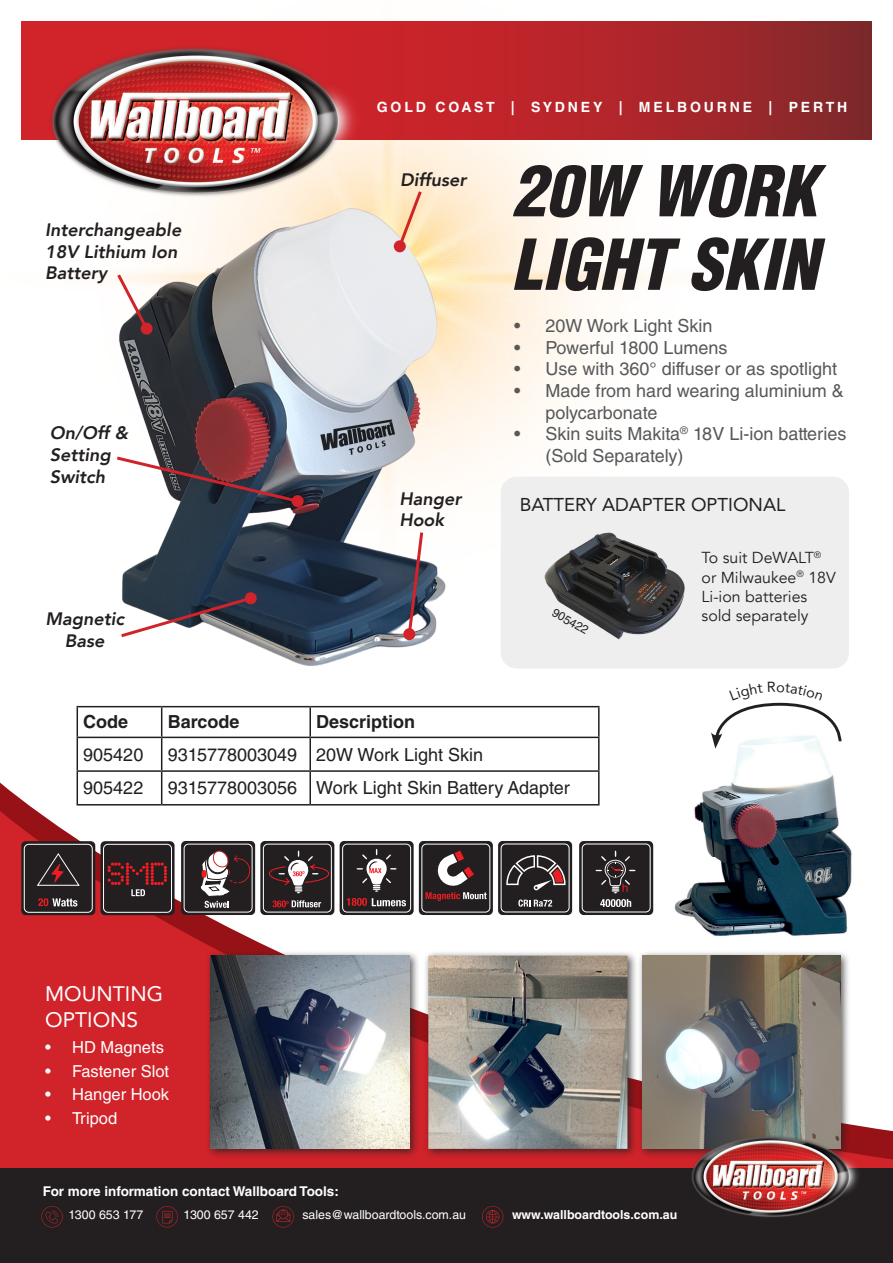
<style>
.page{position:relative;width:893px;height:1263px;background:#fff}
.page>*{position:absolute;margin:0;border:0;box-sizing:border-box;transform-origin:0 0}
.t1{font:italic 900 condensed 68.4px/73.5px "Helvetica";color:#231f20}
.t2{font:21px/25.2px "Avenir";color:#fff}
.t3{font:18.6px "Avenir";color:#231f20}
.t4{font:18px/21.6px "Helvetica LT Std";color:#57585a}
.t5{font:italic 800 18px/21.6px "Avenir";color:#231f20}
.t6{font:18px "Helvetica LT Std";color:#231f20}
.t7{font:700 18px "Helvetica LT Std";color:#231f20}
.t8{font:16.5px "Helvetica LT Std";color:#fff}
.t9{font:15.9px/19px "Avenir";color:#231f20}
.t10{font:700 14.1px "Helvetica LT Std";letter-spacing:.2em;color:#fff}
.t11{font:700 13.5px "Helvetica LT Std";color:#fff}
.t12{font:12.45px "Helvetica LT Std";color:#fff}
.t13{font:700 12.45px "Helvetica LT Std";color:#fff}
.Table_Text__bold{font:12px "Helvetica LT Std";color:#231f20}
</style>
<div class="page">
<svg style="left:0;top:800px;width:893px;height:369px;fill:#d1232a"></svg>
<img style="left:365px;top:19px;width:43px;height:169px">
<img style="left:412px;top:164px;width:177px;height:94px">
<img style="left:447px;top:301px;width:142px;height:94px">
<img style="left:671px;top:749px;width:188px;height:195px">
<svg style="left:419px;top:841px;width:74px;height:74px"></svg>
<div style="left:422px;top:844px;width:68px;height:68px;background:#231f20;border-radius:4px"></div>
<div style="left:422px;top:844px;width:68px;height:68px;border:1px solid #fff;border-radius:4px"></div>
<svg style="left:426px;top:850px;width:61px;height:51px"></svg>
<svg style="left:21px;top:841px;width:74px;height:74px"></svg>
<div style="left:24px;top:844px;width:68px;height:68px;background:#231f20;border-radius:4px"></div>
<div style="left:24px;top:844px;width:69px;height:68px;border:1px solid #fff;border-radius:4px"></div>
<svg style="left:37px;top:853px;width:43px;height:33px"></svg>
<svg style="left:38px;top:898px;width:39px;height:8px"></svg>
<svg style="left:340px;top:841px;width:74px;height:74px"></svg>
<div style="left:343px;top:844px;width:67px;height:68px;background:#231f20;border-radius:4px"></div>
<div style="left:342px;top:844px;width:69px;height:68px;border:1px solid #fff;border-radius:4px"></div>
<svg style="left:357px;top:849px;width:40px;height:43px"></svg>
<svg style="left:347px;top:898px;width:59px;height:8px"></svg>
<svg style="left:181px;top:841px;width:74px;height:74px"></svg>
<div style="left:184px;top:844px;width:68px;height:68px;background:#231f20;border-radius:4px"></div>
<div style="left:184px;top:844px;width:68px;height:68px;border:1px solid #fff;border-radius:4px"></div>
<svg style="left:200px;top:850px;width:50px;height:58px"></svg>
<svg style="left:579px;top:841px;width:74px;height:74px"></svg>
<div style="left:582px;top:844px;width:68px;height:68px;background:#231f20;border-radius:4px"></div>
<div style="left:582px;top:844px;width:68px;height:68px;border:1px solid #fff;border-radius:4px"></div>
<svg style="left:600px;top:899px;width:31px;height:8px"></svg>
<svg style="left:595px;top:850px;width:41px;height:43px"></svg>
<svg style="left:498px;top:841px;width:74px;height:74px"></svg>
<div style="left:501px;top:844px;width:68px;height:68px;background:#231f20;border-radius:4px"></div>
<div style="left:501px;top:844px;width:68px;height:68px;border:1px solid #fff;border-radius:4px"></div>
<svg style="left:518px;top:899px;width:34px;height:8px"></svg>
<svg style="left:506px;top:855px;width:60px;height:35px"></svg>
<svg style="left:260px;top:841px;width:74px;height:74px"></svg>
<div style="left:263px;top:844px;width:68px;height:68px;background:#231f20;border-radius:4px"></div>
<div style="left:263px;top:844px;width:69px;height:68px;border:1px solid #fff;border-radius:4px"></div>
<svg style="left:273px;top:900px;width:48px;height:7px"></svg>
<svg style="left:269px;top:850px;width:60px;height:43px"></svg>
<svg style="left:101px;top:841px;width:74px;height:74px"></svg>
<div style="left:104px;top:844px;width:67px;height:68px;background:#231f20;border-radius:4px"></div>
<div style="left:103px;top:844px;width:69px;height:68px;border:1px solid #fff;border-radius:4px"></div>
<svg style="left:108px;top:862px;width:59px;height:34px"></svg>
<div style="left:501px;top:477px;width:348px;height:191px;background:#eeeeef;border-radius:16px"></div>
<div style="left:205px;top:950px;width:214px;height:209px;background:#231f20;opacity:.75"></div>
<img style="left:210px;top:956px;width:199px;height:193px">
<div style="left:423px;top:950px;width:214px;height:209px;background:#231f20;opacity:.75"></div>
<img style="left:428px;top:956px;width:199px;height:193px">
<div style="left:637px;top:950px;width:214px;height:209px;background:#231f20;opacity:.75"></div>
<img style="left:643px;top:956px;width:198px;height:193px">
<img style="left:115px;top:206px;width:332px;height:460px">
<svg style="left:115px;top:454px;width:186px;height:51px"></svg>
<div style="left:291px;top:495px;width:13px;height:12px;background:#d1232a;border-radius:50%"></div>
<svg style="left:403px;top:529px;width:22px;height:112px"></svg>
<svg style="left:118px;top:591px;width:140px;height:48px"></svg>
<svg style="left:115px;top:271px;width:38px;height:64px"></svg>
<svg style="left:257px;top:188px;width:181px;height:217px;background:#e1dfda"></svg>
<div style="left:394px;top:240px;width:12px;height:12px;background:#d1232a;border-radius:50%"></div>
<img style="left:544px;top:532px;width:141px;height:108px">
<svg style="left:21px;top:21px;width:851px;height:119px;background:#b1252a"></svg>
<img style="left:45px;top:44px;width:315px;height:156px">
<div style="left:0;top:1169px;width:893px;height:94px;background:#231f20"></div>
<svg style="left:41px;top:1206px;width:22px;height:21px"></svg>
<svg style="left:156px;top:1206px;width:22px;height:21px"></svg>
<svg style="left:273px;top:1206px;width:21px;height:21px"></svg>
<svg style="left:482px;top:1206px;width:21px;height:21px"></svg>
<img style="left:688px;top:1133px;width:173px;height:84px">
<hr style="left:77px;top:706px;width:85px;height:1px;background:#231f20">
<hr style="left:77px;top:707px;width:1px;height:30px;background:#231f20">
<hr style="left:162px;top:706px;width:148px;height:1px;background:#231f20">
<hr style="left:161px;top:707px;width:1px;height:30px;background:#231f20">
<hr style="left:310px;top:706px;width:290px;height:1px;background:#231f20">
<hr style="left:309px;top:707px;width:2px;height:30px;background:#231f20">
<hr style="left:598px;top:707px;width:2px;height:30px;background:#231f20">
<hr style="left:77px;top:737px;width:85px;height:1px;background:#231f20">
<hr style="left:77px;top:738px;width:1px;height:32px;background:#231f20">
<hr style="left:162px;top:737px;width:148px;height:1px;background:#231f20">
<hr style="left:161px;top:738px;width:1px;height:32px;background:#231f20">
<hr style="left:310px;top:737px;width:290px;height:1px;background:#231f20">
<hr style="left:309px;top:738px;width:2px;height:32px;background:#231f20">
<hr style="left:598px;top:738px;width:2px;height:32px;background:#231f20">
<hr style="left:77px;top:770px;width:85px;height:2px;background:#231f20">
<hr style="left:77px;top:772px;width:1px;height:32px;background:#231f20">
<hr style="left:162px;top:770px;width:148px;height:2px;background:#231f20">
<hr style="left:161px;top:772px;width:1px;height:32px;background:#231f20">
<hr style="left:310px;top:770px;width:290px;height:2px;background:#231f20">
<hr style="left:309px;top:772px;width:2px;height:32px;background:#231f20">
<hr style="left:598px;top:772px;width:2px;height:32px;background:#231f20">
<hr style="left:77px;top:804px;width:85px;height:1px;background:#231f20">
<hr style="left:162px;top:804px;width:148px;height:1px;background:#231f20">
<hr style="left:310px;top:804px;width:290px;height:1px;background:#231f20">
<svg style="left:711px;top:702px;width:131px;height:47px"></svg>
<p class="t5" style="left:45px;top:219px;width:138px">Interchangeable<br>18V Lithium Ion<br>Battery</p>
<p class="t5" style="left:50px;top:422px;width:80px">On/Off &amp;<br>Setting<br>Switch</p>
<p class="t5" style="left:45px;top:608px;width:80px;text-align:center">Magnetic<br>Base</p>
<p class="t10" style="left:377px;top:99px;width:472px">GOLD COAST | SYDNEY | MELBOURNE | PERTH</p>
<p class="t5" style="left:400px;top:169px;width:68px">Diffuser</p>
<p class="t5" style="left:399px;top:488px;width:64px">Hanger<br>Hook</p>
<p class="t1" style="left:511px;top:154px;width:308px">20W WORK<br>LIGHT SKIN</p>
<p class="t4" style="left:514px;top:315px;width:200px">• 20W Work Light Skin</p>
<p class="t4" style="left:514px;top:336px;width:215px">• Powerful 1800 Lumens</p>
<p class="t4" style="left:514px;top:358px;width:324px">• Use with 360° diffuser or as spotlight</p>
<p class="t4" style="left:545px;top:380px;width:300px;text-indent:-31px">• Made from hard wearing aluminium &amp; polycarbonate</p>
<p class="t4" style="left:545px;top:423px;width:303px;text-indent:-31px">• Skin suits Makita<sup>®</sup> 18V Li-ion batteries (Sold Separately)</p>
<p class="t3" style="left:520px;top:490px;width:267px">BATTERY ADAPTER OPTIONAL</p>
<p class="Table_Text__bold" style="left:557px;top:605px;width:41px;rotate:30deg">905422</p>
<p class="t9" style="left:701px;top:549px;width:136px">To suit DeWALT<sup>® </sup>or Milwaukee<sup>®</sup> 18V<br>Li-ion batteries sold separately</p>
<p class="t7" style="left:83px;top:711px;width:46px">Code</p>
<p class="t7" style="left:168px;top:711px;width:73px">Barcode</p>
<p class="t7" style="left:316px;top:711px;width:100px">Description</p>
<p class="t6" style="left:83px;top:744px;width:62px">905420</p>
<p class="t6" style="left:168px;top:744px;width:131px">9315778003049</p>
<p class="t6" style="left:316px;top:744px;width:169px">20W Work Light Skin</p>
<p class="t6" style="left:83px;top:778px;width:62px">905422</p>
<p class="t6" style="left:168px;top:778px;width:131px">9315778003056</p>
<p class="t6" style="left:316px;top:778px;width:255px">Work Light Skin Battery Adapter</p>
<p class="t2" style="left:45px;top:981px;width:119px">MOUNTING<br>OPTIONS</p>
<p class="t8" style="left:45px;top:1038px;width:120px">• HD Magnets</p>
<p class="t8" style="left:45px;top:1061px;width:125px">• Fastener Slot</p>
<p class="t8" style="left:45px;top:1085px;width:126px">• Hanger Hook</p>
<p class="t8" style="left:45px;top:1108px;width:74px">• Tripod</p>
<p class="t11" style="left:43px;top:1183px;width:298px">For more information contact Wallboard Tools:</p>
<p class="t12" style="left:69px;top:1208px;width:76px">1300 653 177</p>
<p class="t12" style="left:184px;top:1208px;width:77px">1300 657 442</p>
<p class="t12" style="left:302px;top:1208px;width:165px">sales@wallboardtools.com.au</p>
<p class="t13" style="left:512px;top:1207px;width:167px">www.wallboardtools.com.au</p>
</div>
